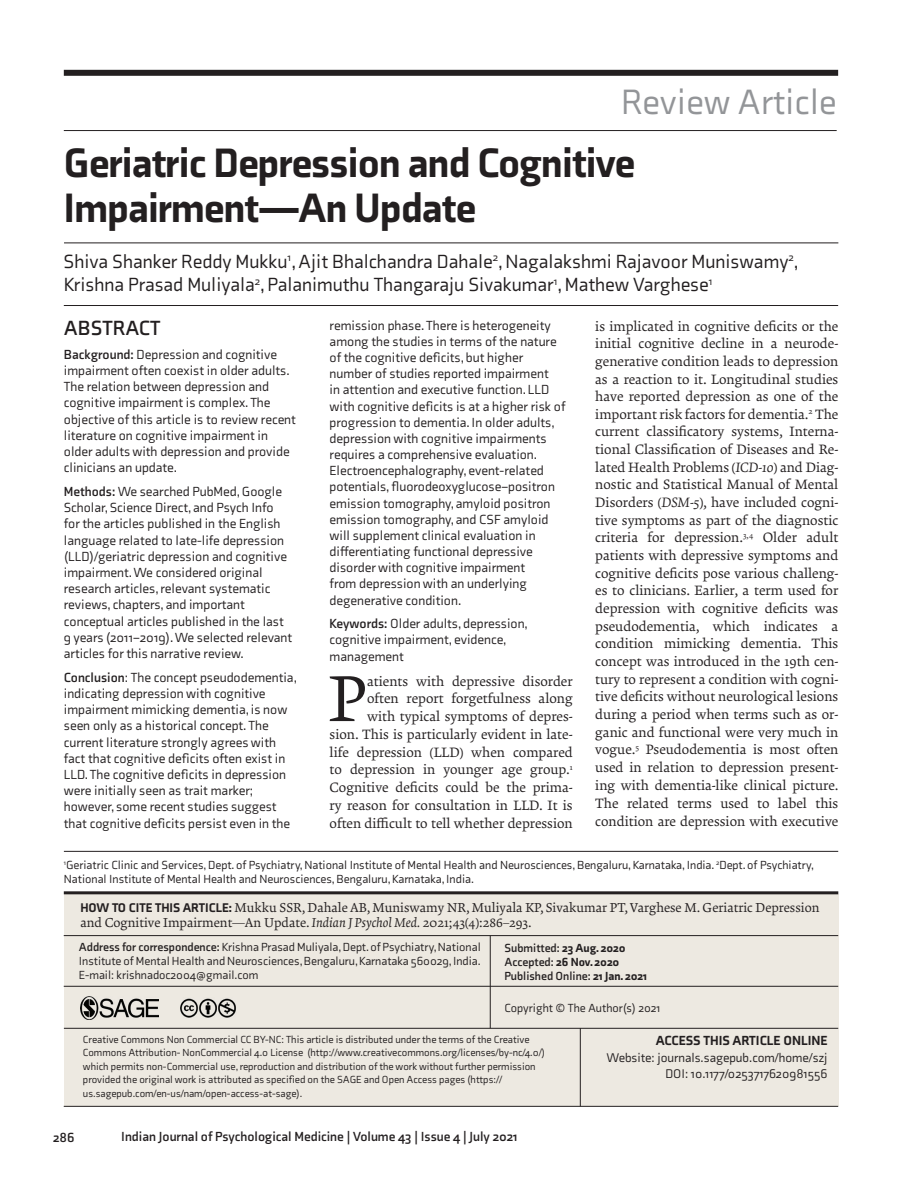
<style>
.page{position:relative;width:919px;height:1191px;background:#fff}
.page>*{position:absolute;margin:0;border:0;box-sizing:border-box;transform-origin:0 0}
.t1{font:64.65px "Krete";color:#231f20}
.t2{font:900 42px/45px "Axia";letter-spacing:-.02em;color:#231f20}
.t3{font:36px "Axia";color:#939598}
.t4{font:700 21px "Axia";color:#231f20}
.t5{font:19.5px/23.4px "Axia";color:#231f20}
.t6{font:13.5px/16.2px "Axia";color:#231f20}
.t7{font:13.5px/17.7px "Krete";color:#231f20;text-align:justify}
.t8{font:700 13.5px "Axia";color:#231f20}
.t9{font:900 13.5px "Axia";color:#231f20}
.t10{font:12.9px/15.5px "Krete";color:#231f20}
.t11{font:12.9px/16.5px "Axia";color:#231f20;text-align:right}
.t12{font:12px/14.4px "Axia";color:#231f20;text-align:justify}
.t13{font:700 12px/14.4px "Axia";color:#231f20}
.t14{font:10.5px/13.5px "Axia";color:#231f20}
.s1{font-style:italic}
.s2{font-weight:700}
.s3{font-family:"Axia";font-weight:900}
.s4{font-weight:900}
</style>
<div class="page">
<div style="left:64px;top:70px;width:774px;height:6px;background:#231f20"></div>
<hr style="left:64px;top:130px;width:772px;height:1px;background:#231f20">
<hr style="left:64px;top:305px;width:774px;height:1px;background:#231f20">
<hr style="left:64px;top:243px;width:774px;height:1px;background:#231f20">
<div style="left:64px;top:894px;width:774px;height:212px;background:#ede9e1"></div>
<hr style="left:64px;top:986px;width:774px;height:1px;background:#231f20">
<hr style="left:64px;top:1028px;width:774px;height:1px;background:#231f20">
<hr style="left:64px;top:1106px;width:774px;height:1px;background:#231f20">
<hr style="left:64px;top:891px;width:774px;height:3px;background:#231f20">
<hr style="left:580px;top:1028px;width:1px;height:78px;background:#231f20">
<hr style="left:490px;top:935px;width:1px;height:93px;background:#231f20">
<hr style="left:64px;top:935px;width:774px;height:1px;background:#231f20">
<img style="left:80px;top:996px;width:78px;height:23px">
<img style="left:180px;top:998px;width:56px;height:20px">
<hr style="left:64px;top:851px;width:774px;height:1px;background:#231f20">
<h3 class="t3" style="left:621px;top:80px;width:217px">Review Article</h3>
<h2 class="t2" style="left:64px;top:140px;width:572px">Geriatric Depression and Cognitive<br>Impairment—An Update</h2>
<h3 class="t5" style="left:64px;top:249px;width:736px">Shiva Shanker Reddy Mukku<sup>1</sup>, Ajit Bhalchandra Dahale<sup>2</sup>, Nagalakshmi Rajavoor Muniswamy<sup>2</sup>,<br>Krishna Prasad Muliyala<sup>2</sup>, Palanimuthu Thangaraju Sivakumar<sup>1</sup>, Mathew Varghese<sup>1</sup></h3>
<p class="t7" style="left:595px;top:317px;width:244px">is implicated in cognitive deficits or the initial cognitive decline in a neurode&shy;generative condition leads to depression as a reaction to it. Longitudinal studies have reported depression as one of the important risk factors for dementia.<sup>2</sup> The current classificatory systems, Interna&shy;tional Classification of Diseases and Re&shy;lated Health Problems (<span class="s1">ICD-10</span>) and Diag&shy;nostic and Statistical Manual of Mental Disorders (<span class="s1">DSM-5</span>), have included cogni&shy;tive symptoms as part of the diagnostic criteria for depression.<sup>3,4</sup> Older adult patients with depressive symptoms and cognitive deficits pose various challeng&shy;es to clinicians. Earlier, a term used for depression with cognitive deficits was pseudodementia, which indicates a condition mimicking dementia. This concept was introduced in the 19th cen&shy;tury to represent a condition with cogni&shy;tive deficits without neurological lesions during a period when terms such as or&shy;ganic and functional were very much in vogue.<sup>5</sup> Pseudodementia is most often used in relation to depression present&shy;ing with dementia-like clinical picture.<br>The related terms used to label this condition are depression with executive</p>
<p class="t6" style="left:329px;top:317px;width:237px">remission phase. There is heterogeneity among the studies in terms of the nature of the cognitive deficits, but higher number of studies reported impairment<br>in attention and executive function. LLD with cognitive deficits is at a higher risk of progression to dementia. In older adults, depression with cognitive impairments requires a comprehensive evaluation.<br>Electroencephalography, event-related potentials, fluorodeoxyglucose–positron emission tomography, amyloid positron emission tomography, and CSF amyloid will supplement clinical evaluation in differentiating functional depressive disorder with cognitive impairment<br>from depression with an underlying degenerative condition.</p>
<p class="t6" style="left:329px;top:615px;width:200px"><span class="s2">Keywords:</span> Older adults, depression, cognitive impairment, evidence, management</p>
<h1 class="t1" style="left:329px;top:657px;width:40px">P</h1>
<h3 class="t4" style="left:64px;top:315px;width:98px">ABSTRACT</h3>
<p class="t6" style="left:64px;top:346px;width:233px"><span class="s2">Background:</span> Depression and cognitive impairment often coexist in older adults.<br>The relation between depression and cognitive impairment is complex. The objective of this article is to review recent literature on cognitive impairment in older adults with depression and provide clinicians an update.</p>
<p class="t6" style="left:64px;top:483px;width:230px"><span class="s2">Methods:</span> We searched PubMed, Google Scholar, Science Direct, and Psych Info for the articles published in the English language related to late-life depression (LLD)/geriatric depression and cognitive impairment. We considered original research articles, relevant systematic reviews, chapters, and important conceptual articles published in the last 9 years (2011–2019). We selected relevant articles for this narrative review.</p>
<p class="t6" style="left:64px;top:669px;width:234px"><span class="s2">Conclusion</span>: The concept pseudodementia, indicating depression with cognitive impairment mimicking dementia, is now seen only as a historical concept. The current literature strongly agrees with fact that cognitive deficits often exist in LLD. The cognitive deficits in depression were initially seen as trait marker; however, some recent studies suggest that cognitive deficits persist even in the</p>
<p class="t7" style="left:329px;top:672px;width:244px;text-align:right">atients with depressive disorder<br>often report forgetfulness along<br>with typical symptoms of depres-<br>sion. This is particularly evident in late&shy;life depression (LLD) when compared to depression in younger age group.<sup>1<br></sup>Cognitive deficits could be the prima&shy;ry reason for consultation in LLD. It is often difficult to tell whether depression</p>
<p class="t12" style="left:64px;top:857px;width:751px"><sup>1</sup>Geriatric Clinic and Services, Dept. of Psychiatry, National Institute of Mental Health and Neurosciences, Bengaluru, Karnataka, India. <sup>2</sup>Dept. of Psychiatry,<br>National Institute of Mental Health and Neurosciences, Bengaluru, Karnataka, India.</p>
<p class="t10" style="left:80px;top:899px;width:740px"><span class="s3">HOW TO CITE THIS ARTICLE:</span> Mukku SSR, Dahale AB, Muniswamy NR, Muliyala KP, Sivakumar PT, Varghese M. Geriatric Depression and Cognitive Impairment—An Update. <span class="s1">Indian J Psychol Med.</span> 2021;43(4):286–293.</p>
<p class="t12" style="left:79px;top:939px;width:403px"><span class="s2">Address for correspondence:</span> Krishna Prasad Muliyala, Dept. of Psychiatry, National Institute of Mental Health and Neurosciences, Bengaluru, Karnataka 560029, India.<br>E-mail: krishnadoc2004@gmail.com</p>
<p class="t13" style="left:504px;top:940px;width:144px">Submitted: <span class="s4">23 Aug. 2020<br></span>Accepted: <span class="s4">26 Nov. 2020<br></span>Published Online: <span class="s4">21 Jan. 2021</span></p>
<p class="t12" style="left:504px;top:1000px;width:157px">Copyright © The Author(s) 2021</p>
<p class="t14" style="left:83px;top:1032px;width:464px">Creative Commons Non Commercial CC BY-NC: This article is distributed under the terms of the Creative Commons Attribution- NonCommercial 4.0 License (http://www.creativecommons.org/licenses/by-nc/4.0/) which permits non-Commercial use, reproduction and distribution of the work without further permission provided the original work is attributed as specified on the SAGE and Open Access pages (https:// us.sagepub.com/en-us/nam/open-access-at-sage).</p>
<p class="t8" style="left:53px;top:1128px;width:23px">286</p>
<p class="t8" style="left:121px;top:1127px;width:398px">Indian Journal of Psychological Medicine | Volume 43 | Issue 4 | July 2021</p>
<p class="t9" style="left:655px;top:1032px;width:173px">ACCESS THIS ARTICLE ONLINE</p>
<p class="t11" style="left:606px;top:1049px;width:222px">Website: journals.sagepub.com/home/szj<br>DOI: 10.1177/0253717620981556</p>
</div>
